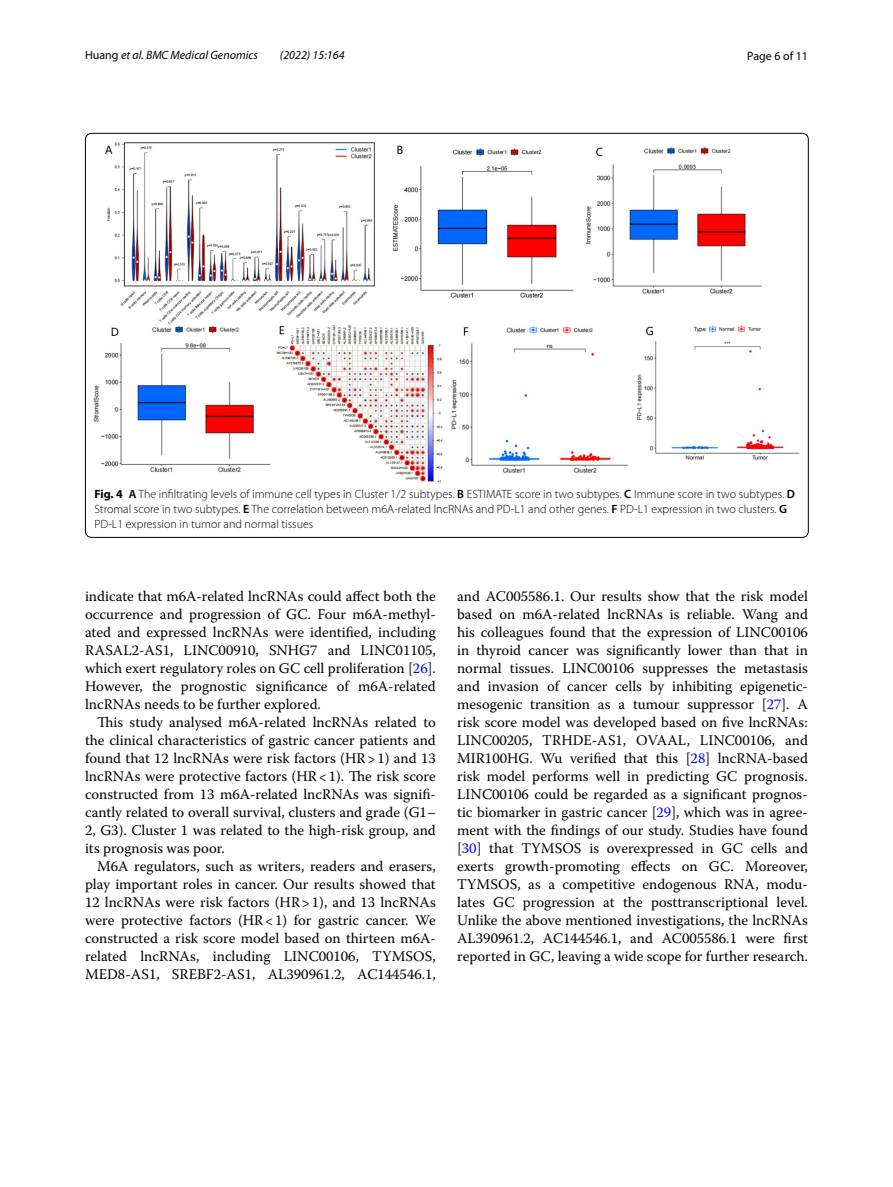
<style>
.page{position:relative;width:893px;height:1187px;background:#fff}
.page>*{position:absolute;margin:0;border:0;box-sizing:border-box;transform-origin:0 0}
.t1{font:14.7px/18px "Warnock Pro";color:#000;text-align:justify}
.t2{font:300 12px/15px "Myriad Pro";color:#000}
.t3{font:italic 12px "Myriad Pro";color:#000}
.t4{font:12px "Myriad Pro";color:#000}
.s1{font-style:normal}
.s2{font-weight:700}
.s3{font-weight:600}
.s4{color:#00f}
</style>
<div class="page">
<img style="left:94px;top:142px;width:706px;height:340px">
<p class="t3" style="left:85px;top:48px;width:175px"><span class="s1">Huang</span> et al. BMC Medical Genomics</p>
<p class="t3" style="left:280px;top:48px;width:66px">(2022) 15:164</p>
<p class="t4" style="left:747px;top:48px;width:62px">Page 6 of 11</p>
<p class="t2" style="left:94px;top:486px;width:702px"><span class="s2">Fig. 4</span> <span class="s3">A</span> The infiltrating levels of immune cell types in Cluster 1/2 subtypes. <span class="s3">B</span> ESTIMATE score in two subtypes. <span class="s3">C</span> Immune score in two subtypes. <span class="s3">D<br></span>Stromal score in two subtypes. <span class="s3">E</span> The correlation between m6A-related lncRNAs and PD-L1 and other genes. <span class="s3">F</span> PD-L1 expression in two clusters. <span class="s3">G<br></span>PD-L1 expression in tumor and normal tissues</p>
<p class="t1" style="left:85px;top:587px;width:352px">indicate that m6A-related lncRNAs could affect both the occurrence and progression of GC. Four m6A-methyl&shy;ated and expressed lncRNAs were identified, including RASAL2-AS1, LINC00910, SNHG7 and LINC01105, which exert regulatory roles on GC cell proliferation [<span class="s4">26</span>].<br>However, the prognostic significance of m6A-related lncRNAs needs to be further explored.</p>
<p class="t1" style="left:85px;top:713px;width:352px;text-indent:12px">This study analysed m6A-related lncRNAs related to the clinical characteristics of gastric cancer patients and found that 12 lncRNAs were risk factors (HR&gt;1) and 13 lncRNAs were protective factors (HR&lt;1). The risk score constructed from 13 m6A-related lncRNAs was signifi&shy;cantly related to overall survival, clusters and grade (G1– 2, G3). Cluster 1 was related to the high-risk group, and its prognosis was poor.</p>
<p class="t1" style="left:85px;top:857px;width:352px;text-indent:12px">M6A regulators, such as writers, readers and erasers, play important roles in cancer. Our results showed that 12 lncRNAs were risk factors (HR&gt;1), and 13 lncRNAs were protective factors (HR&lt;1) for gastric cancer. We constructed a risk score model based on thirteen m6A&shy;related lncRNAs, including LINC00106, TYMSOS, MED8-AS1, SREBF2-AS1, AL390961.2, AC144546.1,</p>
<p class="t1" style="left:457px;top:587px;width:352px">and AC005586.1. Our results show that the risk model based on m6A-related lncRNAs is reliable. Wang and his colleagues found that the expression of LINC00106 in thyroid cancer was significantly lower than that in normal tissues. LINC00106 suppresses the metastasis and invasion of cancer cells by inhibiting epigenetic&shy;mesogenic transition as a tumour suppressor [<span class="s4">27</span>]. A risk score model was developed based on five lncRNAs:<br>LINC00205, TRHDE-AS1, OVAAL, LINC00106, and MIR100HG. Wu verified that this [<span class="s4">28</span>] lncRNA-based risk model performs well in predicting GC prognosis.<br>LINC00106 could be regarded as a significant prognos&shy;tic biomarker in gastric cancer [<span class="s4">29</span>], which was in agree&shy;ment with the findings of our study. Studies have found [<span class="s4">30</span>] that TYMSOS is overexpressed in GC cells and exerts growth-promoting effects on GC. Moreover, TYMSOS, as a competitive endogenous RNA, modu&shy;lates GC progression at the posttranscriptional level.<br>Unlike the above mentioned investigations, the lncRNAs AL390961.2, AC144546.1, and AC005586.1 were first reported in GC, leaving a wide scope for further research.</p>
</div>
